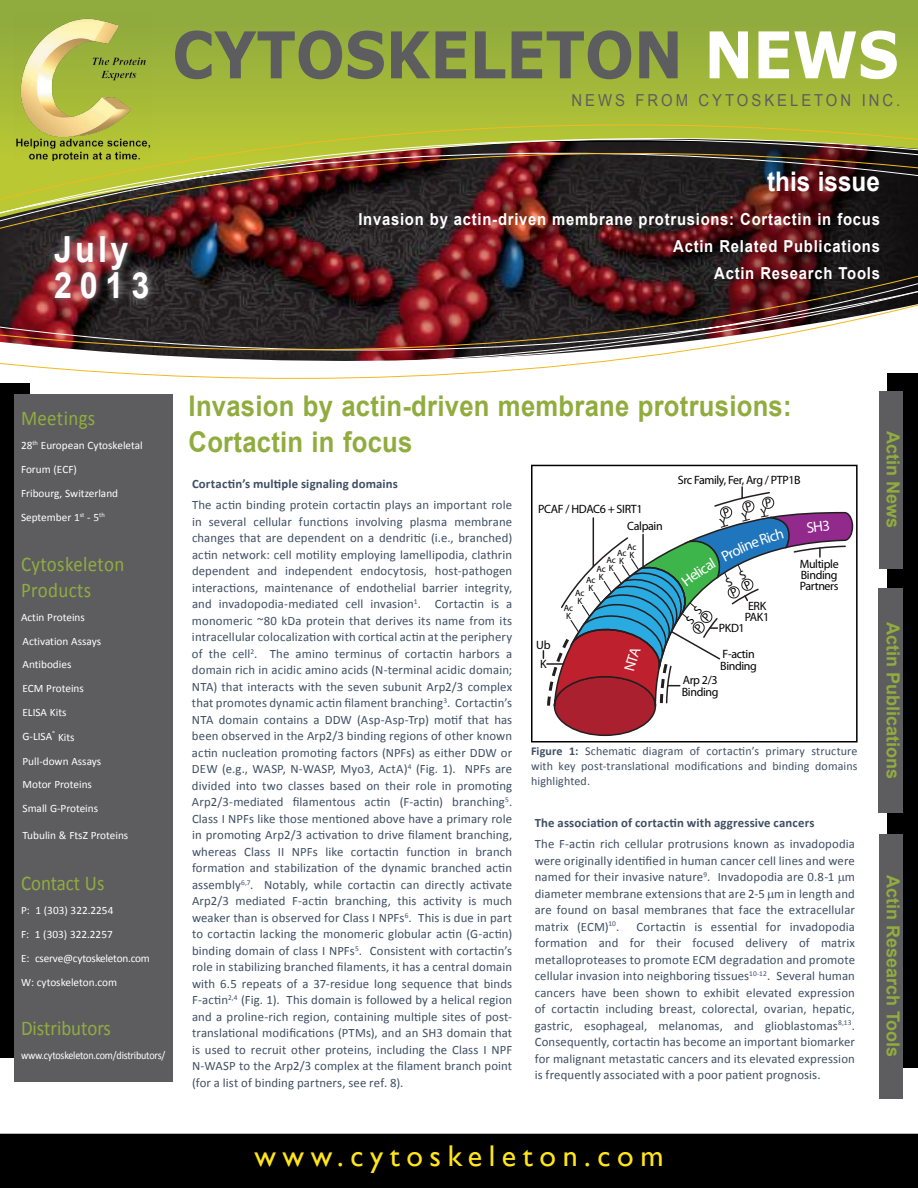
<style>
.page{position:relative;width:918px;height:1188px;background:#fff}
.page>*{position:absolute;margin:0;border:0;box-sizing:border-box;transform-origin:0 0}
.t1{font:700 64.5px "Verdana";letter-spacing:-.005em;color:#5d5d60;scale:.9 1}
.t2{font:700 36px/36px "Arial";letter-spacing:.17em;color:#fff;scale:.9 1}
.t3{font:30px "Gill Sans";letter-spacing:.22em;color:#ffe519}
.t4{font:700 28.5px/36px "Arial";letter-spacing:.01em;color:#91ac3e;scale:.9 1}
.t5{font:700 27px "Arial";color:#fff;scale:.9 1}
.t6{font:21px/25.3px "Calibri";letter-spacing:.01em;color:#91ac3e;scale:.9 1}
.t7{font:700 18px "Arial";color:#91ac3e}
.t8{font:700 16.5px/27px "Arial";letter-spacing:.05em;color:#fff;text-align:right;scale:.9 1}
.t9{font:16.5px "Arial";letter-spacing:.2em;color:#5d5d60;scale:.9 1}
.t10{font:12.75px/16.5px "Calibri";letter-spacing:.01em;color:#3f4f63;text-align:justify}
.t11{font:700 12.75px "Calibri";letter-spacing:.015em;color:#3f4f63}
.t12{font:12px/15px "Calibri";letter-spacing:.01em;color:#3f4f63;text-align:justify}
.t13{font:12px/11.2px "Myriad Pro";letter-spacing:-.03em;color:#010101}
.t14{font:11.25px/24px "Calibri";color:#fff}
.t15{font:11.25px "Calibri";letter-spacing:-.02em;color:#fff;scale:.9 1}
.t16{font:9px "Myriad Pro";letter-spacing:-.01em;color:#010101}
.t17{font:6px "Calibri";color:#fff}
.s1{color:#fff}
.s2{font-weight:700}
</style>
<div class="page">
<img style="left:0;top:237px;width:918px;height:29px">
<div style="left:887px;top:374px;width:31px;height:694px;background:#000"></div>
<div style="left:0;top:1134px;width:918px;height:54px;background:#000"></div>
<div style="left:880px;top:391px;width:23px;height:177px;background:#5d5d60"></div>
<div style="left:878px;top:588px;width:25px;height:225px;background:#5d5d60"></div>
<div style="left:879px;top:834px;width:24px;height:264px;background:#5d5d60"></div>
<svg style="left:0;top:266px;width:918px;height:129px"></svg>
<div style="left:45px;top:227px;width:112px;height:81px;background:#fff;opacity:.75"></div>
<div style="left:0;top:384px;width:29px;height:674px;background:#000"></div>
<div style="left:14px;top:394px;width:159px;height:688px;background:#5d5d60"></div>
<svg style="left:0;top:0;width:918px;height:94px"></svg>
<img style="left:14px;top:15px;width:138px;height:79px">
<img style="left:0;top:94px;width:918px;height:143px">
<div style="left:531px;top:465px;width:327px;height:277px;border:2px solid #000"></div>
<svg style="left:543px;top:487px;width:311px;height:250px"></svg>
<h2 class="t2" style="left:54px;top:233px;width:107px">July<br>2013</h2>
<h1 class="t1" style="left:172px;top:14px;width:809px">CYTOSKELETON <span class="s1">NEWS</span></h1>
<p class="t9" style="left:572px;top:89px;width:367px">NEWS FROM CYTOSKELETON INC.</p>
<h3 class="t5" style="left:767px;top:164px;width:127px">this issue</h3>
<p class="t8" style="left:358px;top:207px;width:581px">Invasion by actin-driven membrane protrusions: Cortactin in focus<br>Actin Related Publications<br>Actin Research Tools</p>
<h3 class="t6" style="left:21px;top:404px;width:84px">Meetings</h3>
<p class="t14" style="left:21px;top:432px;width:123px">28<sup>th</sup> European Cytoskeletal<br>Forum (ECF)<br>Fribourg, Switzerland<br>September 1<sup>st</sup> - 5<sup>th</sup></p>
<h3 class="t6" style="left:21px;top:551px;width:116px">Cytoskeleton<br>Products</h3>
<p class="t14" style="left:21px;top:604px;width:82px">Actin Proteins<br>Activation Assays<br>Antibodies<br>ECM Proteins<br>ELISA Kits<br>G-LISA</p>
<p class="t17" style="left:52px;top:729px;width:5px">®</p>
<p class="t14" style="left:23px;top:724px;width:80px;text-indent:36px">Kits<br>Pull-down Assays<br>Motor Proteins<br>Small G-Proteins</p>
<p class="t14" style="left:23px;top:823px;width:107px">Tubulin &amp; FtsZ Proteins</p>
<h3 class="t6" style="left:21px;top:869px;width:94px">Contact Us</h3>
<p class="t14" style="left:21px;top:898px;width:130px">P: 1 (303) 322.2254<br>F: 1 (303) 322.2257<br>E: cserve@cytoskeleton.com<br>W: cytoskeleton.com</p>
<h3 class="t6" style="left:21px;top:1014px;width:102px">Distributors</h3>
<p class="t15" style="left:21px;top:1048px;width:162px">www.cytoskeleton.com/distributors/</p>
<h3 class="t4" style="left:189px;top:389px;width:672px">Invasion by actin-driven membrane protrusions:<br>Cortactin in focus</h3>
<p class="t11" style="left:192px;top:476px;width:208px">Cortactin’s multiple signaling domains</p>
<p class="t10" style="left:192px;top:496px;width:322px">The actin binding protein cortactin plays an important role in several cellular functions involving plasma membrane changes that are dependent on a dendritic (i.e., branched) actin network: cell motility employing lamellipodia, clathrin dependent and independent endocytosis, host-pathogen interactions, maintenance of endothelial barrier integrity, and invadopodia-mediated cell invasion<sup>1</sup>. Cortactin is a monomeric ~80 kDa protein that derives its name from its intracellular colocalization with cortical actin at the periphery of the cell<sup>2</sup>. The amino terminus of cortactin harbors a domain rich in acidic amino acids (N-terminal acidic domain; NTA) that interacts with the seven subunit Arp2/3 complex that promotes dynamic actin filament branching<sup>3</sup>. Cortactin’s NTA domain contains a DDW (Asp-Asp-Trp) motif that has been observed in the Arp2/3 binding regions of other known actin nucleation promoting factors (NPFs) as either DDW or DEW (e.g., WASP, N-WASP, Myo3, ActA)<sup>4</sup> (Fig. 1). NPFs are divided into two classes based on their role in promoting Arp2/3-mediated filamentous actin (F-actin) branching<sup>5</sup>.<br>Class I NPFs like those mentioned above have a primary role in promoting Arp2/3 activation to drive filament branching, whereas Class II NPFs like cortactin function in branch formation and stabilization of the dynamic branched actin assembly<sup>6,7</sup>. Notably, while cortactin can directly activate Arp2/3 mediated F-actin branching, this activity is much weaker than is observed for Class I NPFs<sup>6</sup>. This is due in part to cortactin lacking the monomeric globular actin (G-actin) binding domain of class I NPFs<sup>5</sup>. Consistent with cortactin’s role in stabilizing branched filaments, it has a central domain with 6.5 repeats of a 37-residue long sequence that binds F-actin<sup>2,4</sup> (Fig. 1). This domain is followed by a helical region and a proline-rich region, containing multiple sites of post&shy;translational modifications (PTMs), and an SH3 domain that is used to recruit other proteins, including the Class I NPF N-WASP to the Arp2/3 complex at the filament branch point (for a list of binding partners, see ref. 8).</p>
<p class="t13" style="left:627px;top:501px;width:37px;line-height:16.5px;text-indent:-89px">PCAF / HDAC6 + SIRT1<br>Calpain</p>
<p class="t13" style="left:536px;top:636px;width:16px;line-height:18.8px;text-align:center">Ub<br>K</p>
<p class="t16" style="left:627px;top:541px;width:11px">Ac</p>
<p class="t16" style="left:617px;top:548px;width:19px">Ac K</p>
<p class="t16" style="left:606px;top:555px;width:19px">Ac K</p>
<p class="t16" style="left:597px;top:564px;width:19px">Ac K</p>
<p class="t16" style="left:586px;top:575px;width:19px">Ac K</p>
<p class="t16" style="left:589px;top:582px;width:6px">K</p>
<p class="t16" style="left:575px;top:588px;width:11px">Ac</p>
<p class="t16" style="left:577px;top:595px;width:6px">K</p>
<p class="t16" style="left:564px;top:603px;width:11px">Ac</p>
<p class="t16" style="left:566px;top:611px;width:6px">K</p>
<p class="t13" style="left:678px;top:474px;width:124px">Src Family, Fer, Arg / PTP1B</p>
<p class="t13" style="left:745px;top:600px;width:26px">ERK<br>PAK1</p>
<p class="t13" style="left:719px;top:622px;width:27px">PKD1</p>
<p class="t13" style="left:720px;top:648px;width:38px">F-actin<br>Binding</p>
<p class="t13" style="left:682px;top:675px;width:38px">Arp 2/3<br>Binding</p>
<p class="t13" style="left:800px;top:558px;width:40px;text-align:justify">Multiple Binding Partners</p>
<p class="t12" style="left:531px;top:742px;width:328px"><span class="s2">Figure 1:</span> Schematic diagram of cortactin’s primary structure with key post-translational modifications and binding domains highlighted.</p>
<p class="t11" style="left:535px;top:815px;width:281px">The association of cortactin with aggressive cancers</p>
<p class="t10" style="left:535px;top:835px;width:322px">The F-actin rich cellular protrusions known as invadopodia were originally identified in human cancer cell lines and were named for their invasive nature<sup>9</sup>. Invadopodia are 0.8-1 m diameter membrane extensions that are 2-5 m in length and are found on basal membranes that face the extracellular matrix (ECM)<sup>10</sup>.</p>
<p class="t10" style="left:535px;top:917px;width:322px;text-indent:102px">Cortactin is essential for invadopodia formation and for their focused delivery of matrix metalloproteases to promote ECM degradation and promote cellular invasion into neighboring tissues<sup>10-12</sup>. Several human cancers have been shown to exhibit elevated expression of cortactin including breast, colorectal, ovarian, hepatic, gastric, esophageal, melanomas, and glioblastomas<sup>8,13</sup>.<br>Consequently, cortactin has become an important biomarker for malignant metastatic cancers and its elevated expression is frequently associated with a poor patient prognosis.</p>
<h3 class="t3" style="left:254px;top:1138px;width:410px">www.cytoskeleton.com</h3>
<h3 class="t7" style="left:905px;top:431px;width:99px;rotate:90deg">Actin News</h3>
<h3 class="t7" style="left:905px;top:622px;width:159px;rotate:90deg">Actin Publications</h3>
<h3 class="t7" style="left:905px;top:875px;width:184px;rotate:90deg">Actin Research Tools</h3>
</div>
